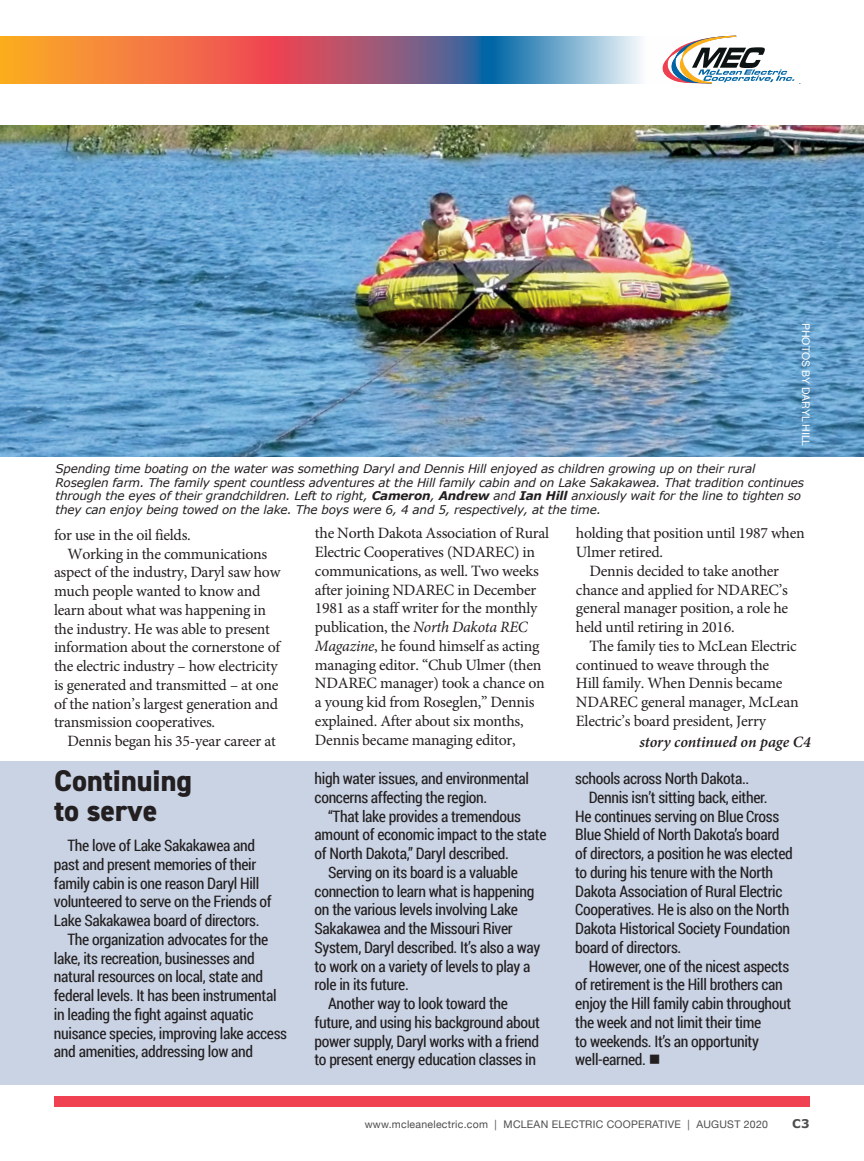
<style>
.page{position:relative;width:864px;height:1161px;background:#fff}
.page>*{position:absolute;margin:0;border:0;box-sizing:border-box;transform-origin:0 0}
.t1{font:800 30px/30px "DIN2014";color:#231f20}
.t2{font:15.75px/18.8px "Roboto Condensed";letter-spacing:-.02em;color:#231f20}
.t3{font:15.75px/18.8px "Minion Pro";letter-spacing:-.015em;color:#231f20}
.t4{font:italic 600 15.75px "Minion Pro";letter-spacing:-.005em;color:#231f20}
.t5{font:italic 12px/13.5px "Verdana";letter-spacing:-.015em;color:#231f20}
.t6{font:700 12px "Verdana";color:#4d4d4f}
.t7{font:10.5px "Helvetica Neue";letter-spacing:.025em;color:#4d4d4f}
.t8{font:10.5px "Helvetica";color:#fff}
.s1{font-weight:700}
.s2{font-style:italic}
</style>
<div class="page">
<div style="left:0;top:761px;width:864px;height:324px;background:#c9d3e4"></div>
<div style="left:54px;top:1097px;width:756px;height:10px;background:#ef4151"></div>
<img style="left:0;top:125px;width:864px;height:331px">
<svg style="left:708px;top:36px;width:93px;height:48px"></svg>
<svg style="left:0;top:36px;width:708px;height:48px"></svg>
<p class="t8" style="left:814px;top:323px;width:125px;rotate:90deg">PHOTOS BY DARYL HILL</p>
<p class="t5" style="left:56px;top:462px;width:750px">Spending time boating on the water was something Daryl and Dennis Hill enjoyed as children growing up on their rural Roseglen farm. The family spent countless adventures at the Hill family cabin and on Lake Sakakawea. That tradition continues through the eyes of their grandchildren. Left to right, <span class="s1">Cameron</span>, <span class="s1">Andrew</span> and <span class="s1">Ian Hill</span> anxiously wait for the line to tighten so they can enjoy being towed on the lake. The boys were 6, 4 and 5, respectively, at the time.</p>
<p class="t3" style="left:54px;top:526px;width:138px">for use in the oil fields.</p>
<p class="t3" style="left:67px;top:544px;width:201px">Working in the communications</p>
<p class="t3" style="left:54px;top:563px;width:228px">aspect of the industry, Daryl saw how</p>
<p class="t3" style="left:54px;top:582px;width:208px">much people wanted to know and</p>
<p class="t3" style="left:54px;top:601px;width:214px">learn about what was happening in</p>
<p class="t3" style="left:54px;top:619px;width:218px">the industry. He was able to present</p>
<p class="t3" style="left:54px;top:638px;width:228px">information about the cornerstone of</p>
<p class="t3" style="left:54px;top:657px;width:225px">the electric industry – how electricity</p>
<p class="t3" style="left:54px;top:676px;width:226px">is generated and transmitted – at one</p>
<p class="t3" style="left:54px;top:694px;width:226px">of the nation’s largest generation and</p>
<p class="t3" style="left:54px;top:713px;width:163px">transmission cooperatives.</p>
<p class="t3" style="left:67px;top:732px;width:210px">Dennis began his 35-year career at</p>
<h1 class="t1" style="left:54px;top:766px;width:139px">Continuing to serve</h1>
<p class="t2" style="left:67px;top:836px;width:189px">The love of Lake Sakakawea and</p>
<p class="t2" style="left:54px;top:854px;width:204px">past and present memories of their</p>
<p class="t2" style="left:54px;top:873px;width:207px">family cabin is one reason Daryl Hill</p>
<p class="t2" style="left:54px;top:892px;width:219px">volunteered to serve on the Friends of</p>
<p class="t2" style="left:54px;top:911px;width:207px">Lake Sakakawea board of directors.</p>
<p class="t2" style="left:67px;top:929px;width:202px">The organization advocates for the</p>
<p class="t2" style="left:54px;top:948px;width:202px">lake, its recreation, businesses and</p>
<p class="t2" style="left:54px;top:967px;width:211px">natural resources on local, state and</p>
<p class="t2" style="left:54px;top:986px;width:224px">federal levels. It has been instrumental</p>
<p class="t2" style="left:54px;top:1004px;width:201px">in leading the fight against aquatic</p>
<p class="t2" style="left:54px;top:1023px;width:235px">nuisance species, improving lake access</p>
<p class="t2" style="left:54px;top:1042px;width:201px">and amenities, addressing low and</p>
<p class="t3" style="left:315px;top:524px;width:236px">the North Dakota Association of Rural Electric Cooperatives (NDAREC) in communications, as well. Two weeks after joining NDAREC in December 1981 as a staff writer for the monthly publication, the <span class="s2">North Dakota REC Magazine</span>, he found himself as acting managing editor. “Chub Ulmer (then NDAREC manager) took a chance on a young kid from Roseglen,” Dennis explained. After about six months, Dennis became managing editor,</p>
<p class="t3" style="left:576px;top:524px;width:230px">holding that position until 1987 when</p>
<p class="t3" style="left:576px;top:543px;width:89px">Ulmer retired.</p>
<p class="t3" style="left:589px;top:562px;width:191px">Dennis decided to take another</p>
<p class="t3" style="left:576px;top:580px;width:213px">chance and applied for NDAREC’s</p>
<p class="t3" style="left:576px;top:599px;width:214px">general manager position, a role he</p>
<p class="t3" style="left:576px;top:618px;width:160px">held until retiring in 2016.</p>
<p class="t3" style="left:589px;top:637px;width:209px">The family ties to McLean Electric</p>
<p class="t3" style="left:576px;top:655px;width:195px">continued to weave through the</p>
<p class="t3" style="left:576px;top:674px;width:208px">Hill family. When Dennis became</p>
<p class="t3" style="left:576px;top:693px;width:224px">NDAREC general manager, McLean</p>
<p class="t3" style="left:576px;top:711px;width:191px">Electric’s board president, Jerry</p>
<p class="t4" style="left:639px;top:730px;width:173px">story continued on page C4</p>
<p class="t2" style="left:315px;top:769px;width:216px">high water issues, and environmental concerns affecting the region.</p>
<p class="t2" style="left:328px;top:806px;width:194px">“That lake provides a tremendous</p>
<p class="t2" style="left:315px;top:825px;width:233px">amount of economic impact to the state</p>
<p class="t2" style="left:315px;top:844px;width:196px">of North Dakota,” Daryl described.</p>
<p class="t2" style="left:328px;top:862px;width:191px">Serving on its board is a valuable</p>
<p class="t2" style="left:315px;top:881px;width:221px">connection to learn what is happening</p>
<p class="t2" style="left:315px;top:900px;width:205px">on the various levels involving Lake</p>
<p class="t2" style="left:315px;top:919px;width:200px">Sakakawea and the Missouri River</p>
<p class="t2" style="left:315px;top:937px;width:227px">System, Daryl described. It’s also a way</p>
<p class="t2" style="left:315px;top:956px;width:217px">to work on a variety of levels to play a</p>
<p class="t2" style="left:315px;top:975px;width:96px">role in its future.</p>
<p class="t2" style="left:328px;top:994px;width:181px">Another way to look toward the</p>
<p class="t2" style="left:315px;top:1012px;width:227px">future, and using his background about</p>
<p class="t2" style="left:315px;top:1031px;width:226px">power supply, Daryl works with a friend</p>
<p class="t2" style="left:315px;top:1050px;width:223px">to present energy education classes in</p>
<p class="t2" style="left:575px;top:769px;width:176px">schools across North Dakota..</p>
<p class="t2" style="left:589px;top:787px;width:180px">Dennis isn’t sitting back, either.</p>
<p class="t2" style="left:575px;top:806px;width:205px">He continues serving on Blue Cross</p>
<p class="t2" style="left:575px;top:825px;width:206px">Blue Shield of North Dakota’s board</p>
<p class="t2" style="left:575px;top:844px;width:219px">of directors, a position he was elected</p>
<p class="t2" style="left:575px;top:862px;width:200px">to during his tenure with the North</p>
<p class="t2" style="left:575px;top:881px;width:209px">Dakota Association of Rural Electric</p>
<p class="t2" style="left:575px;top:900px;width:216px">Cooperatives. He is also on the North</p>
<p class="t2" style="left:575px;top:919px;width:216px">Dakota Historical Society Foundation</p>
<p class="t2" style="left:575px;top:937px;width:108px">board of directors.</p>
<p class="t2" style="left:589px;top:956px;width:202px">However, one of the nicest aspects</p>
<p class="t2" style="left:575px;top:975px;width:209px">of retirement is the Hill brothers can</p>
<p class="t2" style="left:575px;top:994px;width:218px">enjoy the Hill family cabin throughout</p>
<p class="t2" style="left:575px;top:1012px;width:187px">the week and not limit their time</p>
<p class="t2" style="left:575px;top:1031px;width:185px">to weekends. It’s an opportunity</p>
<p class="t2" style="left:575px;top:1050px;width:87px">well-earned. ■</p>
<p class="t7" style="left:365px;top:1116px;width:405px">www.mcleanelectric.com | MCLEAN ELECTRIC COOPERATIVE | AUGUST 2020</p>
<p class="t6" style="left:792px;top:1116px;width:19px">C3</p>
</div>
